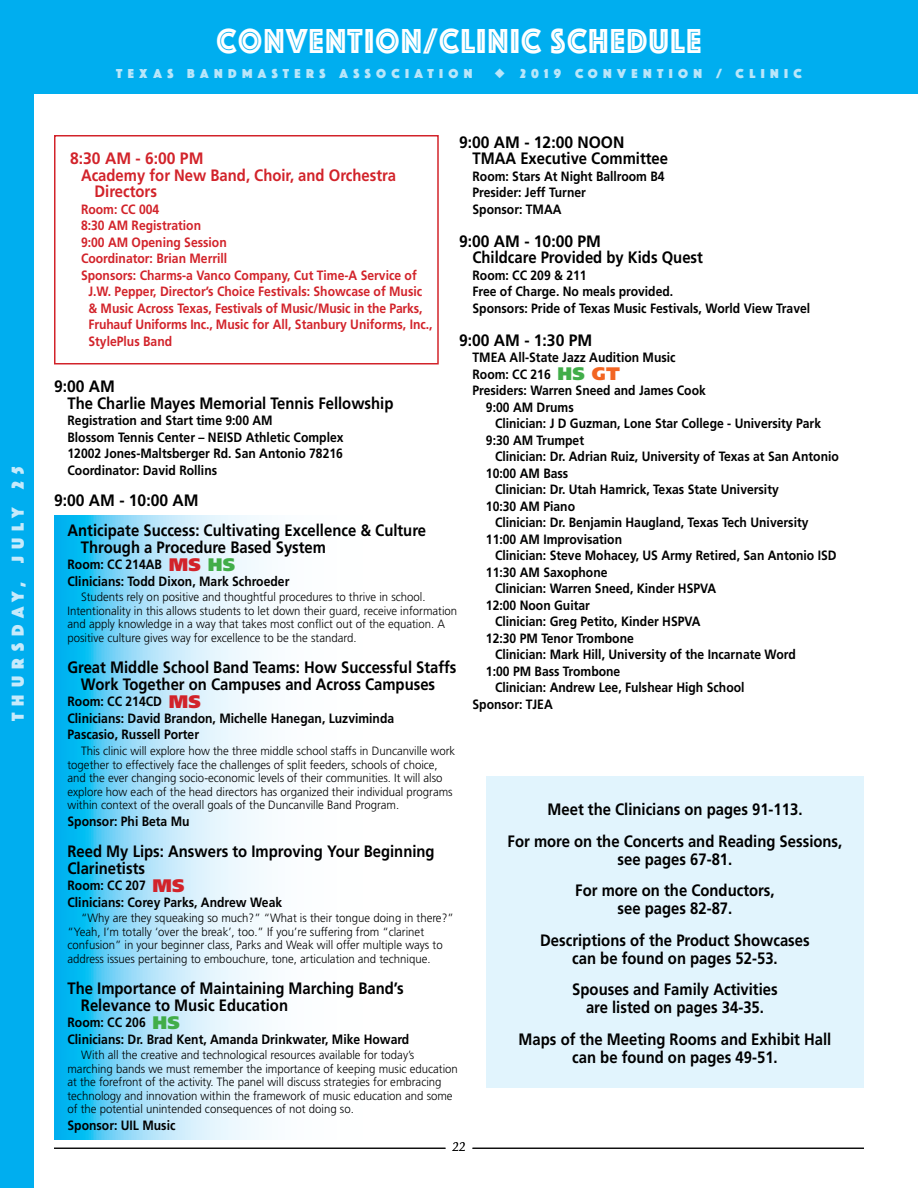
<style>
.page{position:relative;width:918px;height:1188px;background:#fff}
.page>*{position:absolute;margin:0;border:0;box-sizing:border-box;transform-origin:0 0}
.t1{font:36px "Phosphate Inline";letter-spacing:.05em;color:#fff;scale:.9 1}
.t2{font:18px "Phosphate Solid";letter-spacing:.4em;color:#c7eafb}
.t3{font:700 16.5px/31.5px "Frutiger";color:#000;text-align:center;scale:.9 1}
.t4{font:700 16.5px/16.5px "Frutiger";color:#000;scale:.95 1}
.t5{font:700 16.5px "Frutiger";color:#d2232a;scale:.9 1}
.t6{font:700 16.5px "Frutiger";color:#d2232a;scale:.95 1}
.t7{font:700 13.5px/16.5px "Frutiger";color:#000;scale:.9 1}
.t8{font:700 13.5px "Frutiger";color:#d2232a;scale:.9 1}
.t9{font:13.5px "Phosphate Solid";letter-spacing:.4em;color:#b9e6fa}
.t10{font:italic 13.5px "Berkeley";color:#000}
.t11{font:300 12px/13.5px "Frutiger";color:#000;scale:.95 1}
.s1{font-weight:900;font-size:18.15px;color:#41ad49}
.s2{font-weight:900;font-size:18.15px;color:#f26522}
.s3{font-weight:900;font-size:18.15px;color:#d2232a}
</style>
<div class="page">
<div style="left:0;top:0;width:918px;height:94px;background:#00aeef"></div>
<div style="left:0;top:94px;width:34px;height:1094px;background:#00aeef"></div>
<hr style="left:54px;top:1148px;width:392px;height:1px;background:#000">
<hr style="left:472px;top:1148px;width:392px;height:1px;background:#000">
<svg style="left:54px;top:515px;width:210px;height:624px;background:#9adff9"></svg>
<div style="left:54px;top:135px;width:385px;height:229px;border:2px solid #d2232a"></div>
<div style="left:486px;top:776px;width:378px;height:312px;background:#e1f4fd"></div>
<h2 class="t2" style="left:5px;top:721px;width:256px;rotate:-90deg">THURSDAY, JULY 25</h2>
<h1 class="t1" style="left:217px;top:15px;width:540px">CONVENTION/CLINIC SCHEDULE</h1>
<p class="t9" style="left:116px;top:64px;width:358px">TEXAS BANDMASTERS ASSOCIATION</p>
<p class="t9" style="left:495px;top:64px;width:309px">◆ 2019 CONVENTION / CLINIC</p>
<p class="t4" style="left:472px;top:134px;width:207px;text-indent:-14px">9:00 AM - 12:00 NOON<br>TMAA Executive Committee</p>
<p class="t7" style="left:472px;top:168px;width:215px">Room: Stars At Night Ballroom B4<br>Presider: Jeff Turner<br>Sponsor: TMAA</p>
<p class="t4" style="left:472px;top:233px;width:244px;text-indent:-14px">9:00 AM - 10:00 PM<br>Childcare Provided by Kids Quest</p>
<p class="t7" style="left:472px;top:267px;width:377px">Room: CC 209 &amp; 211<br>Free of Charge. No meals provided.<br>Sponsors: Pride of Texas Music Festivals, World View Travel</p>
<p class="t4" style="left:459px;top:332px;width:142px">9:00 AM - 1:30 PM</p>
<p class="t7" style="left:472px;top:349px;width:227px">TMEA All-State Jazz Audition Music</p>
<p class="t7" style="left:472px;top:366px;width:165px">Room: CC 216 <span class="s1">HS</span> <span class="s2">GT</span></p>
<p class="t7" style="left:472px;top:382px;width:261px">Presiders: Warren Sneed and James Cook</p>
<p class="t7" style="left:486px;top:399px;width:99px">9:00 AM Drums</p>
<p class="t7" style="left:495px;top:415px;width:364px">Clinician: J D Guzman, Lone Star College - University Park</p>
<p class="t7" style="left:486px;top:432px;width:111px">9:30 AM Trumpet</p>
<p class="t7" style="left:495px;top:448px;width:384px">Clinician: Dr. Adrian Ruiz, University of Texas at San Antonio</p>
<p class="t7" style="left:486px;top:465px;width:93px">10:00 AM Bass</p>
<p class="t7" style="left:495px;top:481px;width:317px">Clinician: Dr. Utah Hamrick, Texas State University</p>
<p class="t7" style="left:486px;top:498px;width:101px">10:30 AM Piano</p>
<p class="t7" style="left:495px;top:514px;width:350px">Clinician: Dr. Benjamin Haugland, Texas Tech University</p>
<p class="t7" style="left:486px;top:531px;width:153px">11:00 AM Improvisation</p>
<p class="t7" style="left:495px;top:547px;width:381px">Clinician: Steve Mohacey, US Army Retired, San Antonio ISD</p>
<p class="t7" style="left:486px;top:564px;width:137px">11:30 AM Saxophone</p>
<p class="t7" style="left:495px;top:580px;width:247px">Clinician: Warren Sneed, Kinder HSPVA</p>
<p class="t7" style="left:486px;top:597px;width:117px">12:00 Noon Guitar</p>
<p class="t7" style="left:495px;top:613px;width:230px">Clinician: Greg Petito, Kinder HSPVA</p>
<p class="t7" style="left:486px;top:630px;width:166px">12:30 PM Tenor Trombone</p>
<p class="t7" style="left:495px;top:646px;width:336px">Clinician: Mark Hill, University of the Incarnate Word</p>
<p class="t7" style="left:486px;top:663px;width:151px">1:00 PM Bass Trombone</p>
<p class="t7" style="left:495px;top:679px;width:279px">Clinician: Andrew Lee, Fulshear High School</p>
<p class="t7" style="left:472px;top:696px;width:91px">Sponsor: TJEA</p>
<p class="t6" style="left:70px;top:149px;width:142px">8:30 AM - 6:00 PM</p>
<p class="t5" style="left:81px;top:165px;width:352px">Academy for New Band, Choir, and Orchestra</p>
<p class="t5" style="left:94px;top:182px;width:71px">Directors</p>
<p class="t8" style="left:81px;top:201px;width:89px">Room: CC 004</p>
<p class="t8" style="left:81px;top:218px;width:135px">8:30 AM Registration</p>
<p class="t8" style="left:81px;top:234px;width:164px">9:00 AM Opening Session</p>
<p class="t8" style="left:81px;top:251px;width:164px">Coordinator: Brian Merrill</p>
<p class="t8" style="left:81px;top:267px;width:375px">Sponsors: Charms-a Vanco Company, Cut Time-A Service of</p>
<p class="t8" style="left:88px;top:284px;width:372px">J.W. Pepper, Director’s Choice Festivals: Showcase of Music</p>
<p class="t8" style="left:88px;top:300px;width:373px">&amp; Music Across Texas, Festivals of Music/Music in the Parks,</p>
<p class="t8" style="left:88px;top:317px;width:384px">Fruhauf Uniforms Inc., Music for All, Stanbury Uniforms, Inc.,</p>
<p class="t8" style="left:88px;top:333px;width:95px">StylePlus Band</p>
<p class="t4" style="left:68px;top:378px;width:345px;text-indent:-14px">9:00 AM<br>The Charlie Mayes Memorial Tennis Fellowship</p>
<p class="t7" style="left:68px;top:412px;width:308px">Registration and Start time 9:00 AM<br>Blossom Tennis Center – NEISD Athletic Complex 12002 Jones-Maltsberger Rd. San Antonio 78216<br>Coordinator: David Rollins</p>
<p class="t4" style="left:68px;top:485px;width:379px;line-height:30px;text-indent:-14px">9:00 AM - 10:00 AM<br>Anticipate Success: Cultivating Excellence &amp; Culture</p>
<p class="t3" style="left:81px;top:531px;width:274px">Through a Procedure Based System</p>
<p class="t7" style="left:68px;top:556px;width:248px">Room: CC 214AB <span class="s3">MS</span> <span class="s1">HS<br></span>Clinicians: Todd Dixon, Mark Schroeder</p>
<p class="t11" style="left:68px;top:591px;width:412px;text-indent:13px">Students rely on positive and thoughtful procedures to thrive in school.<br>Intentionality in this allows students to let down their guard, receive information and apply knowledge in a way that takes most conflict out of the equation. A positive culture gives way for excellence to be the standard.</p>
<p class="t3" style="left:68px;top:659px;width:434px;line-height:16.5px">Great Middle School Band Teams: How Successful Staffs<br>Work Together on Campuses and Across Campuses</p>
<p class="t7" style="left:68px;top:693px;width:365px">Room: CC 214CD <span class="s3">MS<br></span>Clinicians: David Brandon, Michelle Hanegan, Luzviminda<br>Pascasio, Russell Porter</p>
<p class="t11" style="left:68px;top:744px;width:410px;text-indent:13px">This clinic will explore how the three middle school staffs in Duncanville work together to effectively face the challenges of split feeders, schools of choice, and the ever changing socio-economic levels of their communities. It will also explore how each of the head directors has organized their individual programs within context of the overall goals of the Duncanville Band Program.</p>
<p class="t7" style="left:68px;top:813px;width:137px">Sponsor: Phi Beta Mu</p>
<p class="t3" style="left:68px;top:843px;width:409px;line-height:16.5px;text-align:left">Reed My Lips: Answers to Improving Your Beginning<br>Clarinetists</p>
<p class="t7" style="left:67px;top:877px;width:240px">Room: CC 207 <span class="s3">MS<br></span>Clinicians: Corey Parks, Andrew Weak</p>
<p class="t11" style="left:68px;top:911px;width:408px;text-indent:13px">“Why are they squeaking so much?” “What is their tongue doing in there?” “Yeah, I’m totally ‘over the break’, too.” If you’re suffering from “clarinet confusion” in your beginner class, Parks and Weak will offer multiple ways to address issues pertaining to embouchure, tone, articulation and technique.</p>
<p class="t3" style="left:81px;top:980px;width:360px;line-height:16.5px;text-align:left;text-indent:-13px">The Importance of Maintaining Marching Band’s<br>Relevance to Music Education</p>
<p class="t7" style="left:67px;top:1014px;width:381px">Room: CC 206 <span class="s1">HS<br></span>Clinicians: Dr. Brad Kent, Amanda Drinkwater, Mike Howard</p>
<p class="t11" style="left:68px;top:1049px;width:412px;text-indent:13px">With all the creative and technological resources available for today’s marching bands we must remember the importance of keeping music education at the forefront of the activity. The panel will discuss strategies for embracing technology and innovation within the framework of music education and some of the potential unintended consequences of not doing so.</p>
<p class="t7" style="left:68px;top:1117px;width:121px">Sponsor: UIL Music</p>
<p class="t3" style="left:508px;top:793px;width:373px">Meet the Clinicians on pages 91-113.<br>For more on the Concerts and Reading Sessions,</p>
<p class="t3" style="left:575px;top:843px;width:223px">see pages 67-81.<br>For more on the Conductors,</p>
<p class="t3" style="left:540px;top:892px;width:301px">see pages 82-87.<br>Descriptions of the Product Showcases</p>
<p class="t3" style="left:572px;top:942px;width:230px;text-align:left">can be found on pages 52-53.<br>Spouses and Family Activities</p>
<p class="t3" style="left:519px;top:991px;width:349px">are listed on pages 34-35.<br>Maps of the Meeting Rooms and Exhibit Hall</p>
<p class="t3" style="left:572px;top:1041px;width:230px">can be found on pages 49-51.</p>
<p class="t10" style="left:452px;top:1140px;width:15px">22</p>
</div>
